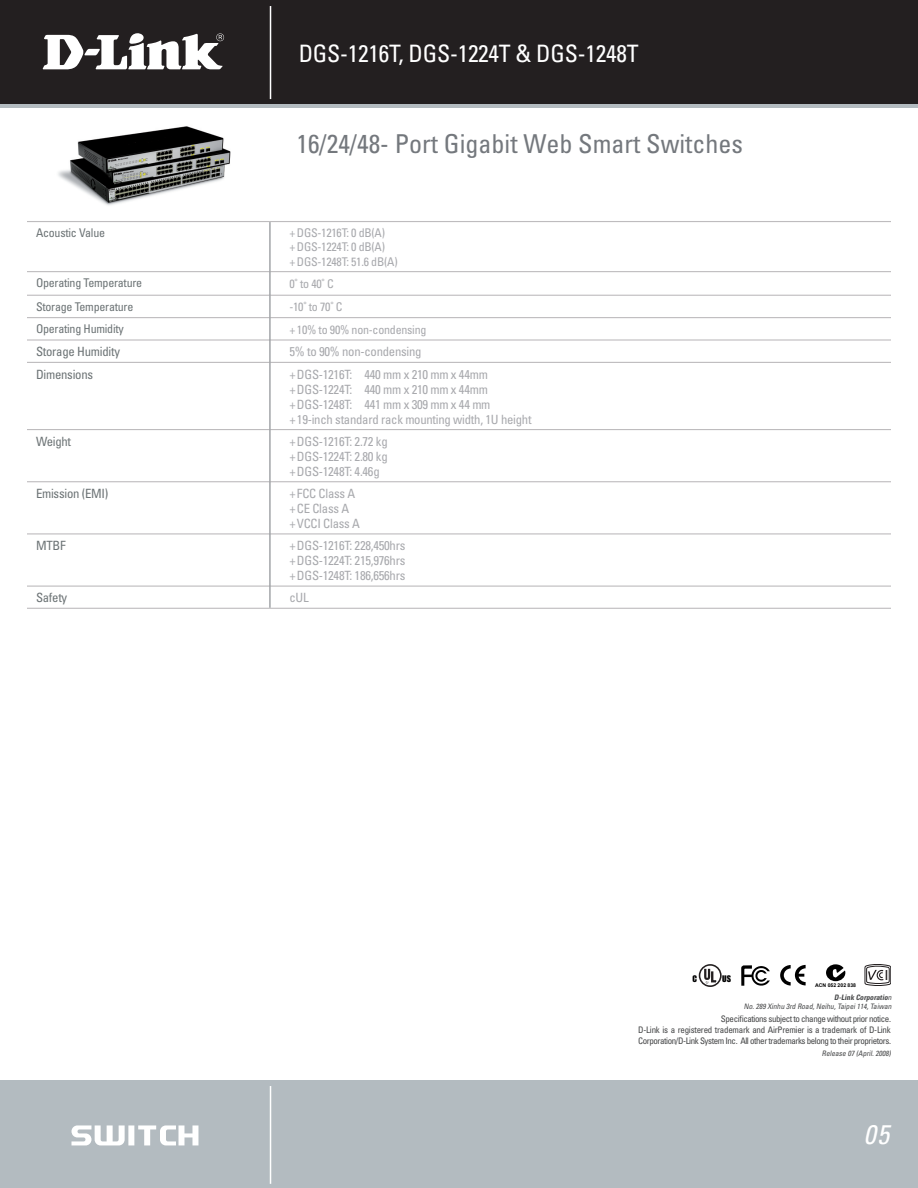
<style>
.page{position:relative;width:918px;height:1188px;background:#fff}
.page>*{position:absolute;margin:0;border:0;box-sizing:border-box;transform-origin:0 0}
.t1{font:italic condensed 27px "Univers";color:#fff}
.t2{font:condensed 26.1px "Univers";color:#74787d}
.t3{font:condensed 24px "Univers";letter-spacing:-.01em;color:#fff}
.t4{font:13.8px "Swiss 721 BT";color:#231f20}
.t5{font:condensed 12.75px/15px "Univers";letter-spacing:-.02em;color:#a8a9ad}
.t6{font:condensed 12.75px "Univers";letter-spacing:-.02em;color:#6c7375}
.t7{font:condensed 12px/14.2px "Univers";letter-spacing:-.02em;color:#a8a9ad}
.t8{font:condensed 12px "Univers";letter-spacing:-.02em;color:#6c7375}
.t9{font:condensed 9px/10.8px "Univers";letter-spacing:-.05em;color:#454647;text-align:justify}
.t10{font:8.25px "Impact";color:#000}
.t11{font:italic condensed 7.5px/9px "Univers";color:#454647;text-align:right}
.t12{font:700 5.1px "Arial";letter-spacing:-.005em;color:#000}
.s1{font-weight:700}
</style>
<div class="page">
<div style="left:0;top:0;width:918px;height:108px;background:linear-gradient(to right,#b3bbc0,#b3bbc0)"></div>
<div style="left:0;top:0;width:918px;height:103px;background:#231f20"></div>
<div style="left:0;top:1080px;width:918px;height:108px;background:#b3bbc0"></div>
<hr style="left:270px;top:6px;width:1px;height:93px;background:#fff">
<hr style="left:270px;top:1086px;width:1px;height:98px;background:#fff">
<svg style="left:43px;top:33px;width:181px;height:36px"></svg>
<svg style="left:71px;top:1125px;width:127px;height:20px"></svg>
<hr style="left:27px;top:221px;width:243px;height:1px;background:#bebcbe">
<hr style="left:270px;top:221px;width:621px;height:1px;background:#bebcbe">
<hr style="left:27px;top:271px;width:243px;height:1px;background:#bebcbe">
<hr style="left:270px;top:271px;width:621px;height:1px;background:#bebcbe">
<hr style="left:27px;top:295px;width:243px;height:1px;background:#bebcbe">
<hr style="left:270px;top:295px;width:621px;height:1px;background:#bebcbe">
<hr style="left:27px;top:317px;width:243px;height:1px;background:#bebcbe">
<hr style="left:270px;top:317px;width:621px;height:1px;background:#bebcbe">
<hr style="left:27px;top:339px;width:243px;height:2px;background:#bebcbe">
<hr style="left:270px;top:339px;width:621px;height:2px;background:#bebcbe">
<hr style="left:27px;top:362px;width:243px;height:1px;background:#bebcbe">
<hr style="left:270px;top:362px;width:621px;height:1px;background:#bebcbe">
<hr style="left:27px;top:429px;width:243px;height:1px;background:#bebcbe">
<hr style="left:270px;top:429px;width:621px;height:1px;background:#bebcbe">
<hr style="left:27px;top:481px;width:243px;height:1px;background:#bebcbe">
<hr style="left:270px;top:481px;width:621px;height:1px;background:#bebcbe">
<hr style="left:27px;top:533px;width:243px;height:1px;background:#bebcbe">
<hr style="left:270px;top:533px;width:621px;height:1px;background:#bebcbe">
<hr style="left:27px;top:586px;width:243px;height:1px;background:#bebcbe">
<hr style="left:270px;top:586px;width:621px;height:1px;background:#bebcbe">
<hr style="left:27px;top:608px;width:243px;height:1px;background:#bebcbe">
<hr style="left:270px;top:608px;width:621px;height:1px;background:#bebcbe">
<hr style="left:270px;top:222px;width:1px;height:50px;background:#74787d">
<svg style="left:270px;top:272px;width:1px;height:90px"></svg>
<hr style="left:270px;top:362px;width:1px;height:68px;background:#74787d">
<hr style="left:270px;top:430px;width:1px;height:52px;background:#74787d">
<hr style="left:270px;top:482px;width:1px;height:52px;background:#74787d">
<hr style="left:270px;top:534px;width:1px;height:52px;background:#74787d">
<svg style="left:270px;top:586px;width:1px;height:22px"></svg>
<svg style="left:780px;top:965px;width:26px;height:21px"></svg>
<svg style="left:741px;top:965px;width:29px;height:21px"></svg>
<svg style="left:826px;top:964px;width:19px;height:17px"></svg>
<svg style="left:864px;top:966px;width:1px;height:18px"></svg>
<svg style="left:865px;top:964px;width:26px;height:22px"></svg>
<svg style="left:699px;top:964px;width:23px;height:23px"></svg>
<img style="left:58px;top:126px;width:173px;height:80px">
<h3 class="t3" style="left:299px;top:38px;width:341px">DGS-1216T, DGS-1224T &amp; DGS-1248T</h3>
<h2 class="t2" style="left:296px;top:128px;width:448px">16/24/48- Port Gigabit Web Smart Switches</h2>
<p class="t8" style="left:36px;top:225px;width:71px">Acoustic Value</p>
<p class="t7" style="left:289px;top:226px;width:110px">+DGS-1216T: 0 dB(A) +DGS-1224T: 0 dB(A) +DGS-1248T: 51.6 dB(A)</p>
<p class="t8" style="left:36px;top:275px;width:108px">Operating Temperature</p>
<p class="t7" style="left:289px;top:277px;width:46px">0˚ to 40˚ C</p>
<p class="t8" style="left:36px;top:299px;width:99px">Storage Temperature</p>
<p class="t7" style="left:289px;top:300px;width:55px">-10˚ to 70˚ C</p>
<p class="t8" style="left:36px;top:321px;width:89px">Operating Humidity</p>
<p class="t7" style="left:289px;top:322px;width:139px">+10% to 90% non-condensing</p>
<p class="t6" style="left:36px;top:344px;width:85px">Storage Humidity</p>
<p class="t5" style="left:289px;top:344px;width:134px">5% to 90% non-condensing</p>
<p class="t6" style="left:36px;top:366px;width:59px">Dimensions</p>
<p class="t5" style="left:289px;top:366px;width:244px">+DGS-1216T: 440 mm x 210 mm x 44mm +DGS-1224T: 440 mm x 210 mm x 44mm +DGS-1248T: 441 mm x 309 mm x 44 mm +19-inch standard rack mounting width, 1U height</p>
<p class="t6" style="left:36px;top:433px;width:37px">Weight</p>
<p class="t5" style="left:289px;top:434px;width:100px;text-align:justify">+DGS-1216T: 2.72 kg +DGS-1224T: 2.80 kg +DGS-1248T: 4.46g</p>
<p class="t6" style="left:36px;top:485px;width:74px">Emission (EMI)</p>
<p class="t5" style="left:289px;top:486px;width:72px">+FCC Class A +CE Class A +VCCI Class A</p>
<p class="t6" style="left:36px;top:537px;width:31px">MTBF</p>
<p class="t5" style="left:289px;top:538px;width:117px;text-align:justify">+DGS-1216T: 228,450hrs +DGS-1224T: 215,976hrs +DGS-1248T: 186,656hrs</p>
<p class="t6" style="left:36px;top:590px;width:33px">Safety</p>
<p class="t5" style="left:289px;top:590px;width:21px">cUL</p>
<p class="t10" style="left:693px;top:972px;width:6px">C</p>
<p class="t10" style="left:722px;top:972px;width:10px">US</p>
<p class="t4" style="left:885px;top:967px;width:5px">I</p>
<p class="t12" style="left:815px;top:982px;width:43px">ACN 052 202 838</p>
<p class="t11" style="left:744px;top:993px;width:151px"><span class="s1">D-Link Corporatio</span>n<br>No.289 Xinhu 3rd Road,Neihu,Taipei114,Taiwan</p>
<p class="t9" style="left:638px;top:1014px;width:254px;text-indent:83px">Specifications subject to change without prior notice.<br>D-Link is a registered trademark and AirPremier is a trademark of D-Link Corporation/D-Link System Inc. All other trademarks belong to their proprietors.</p>
<p class="t11" style="left:822px;top:1049px;width:72px">Release 07 (April.2008)</p>
<h1 class="t1" style="left:864px;top:1118px;width:27px">05</h1>
</div>
